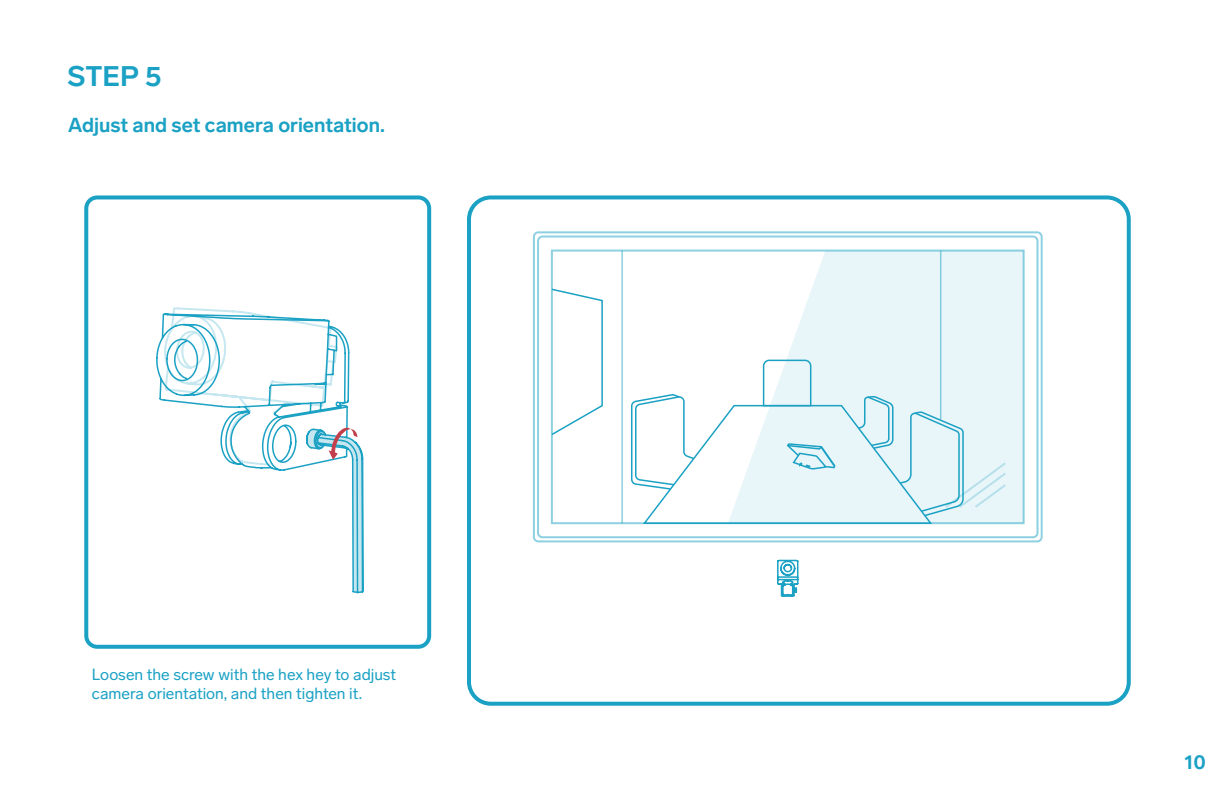
<style>
.page{position:relative;width:1224px;height:792px;background:#fff}
.page>*{position:absolute;margin:0;border:0;box-sizing:border-box;transform-origin:0 0}
.t1{font:700 28px "Lab Grotesque";color:#1aa1c4}
.t2{font:700 20px "Lab Grotesque";color:#1aa1c4}
.t3{font:16px/19.2px "Lab Grotesque";color:#1aa1c4}
</style>
<div class="page">
<div style="left:537px;top:236px;width:501px;height:302px;border:2px solid #1aa1c4;border-radius:5px"></div>
<div style="left:533px;top:231px;width:510px;height:311px;border:2px solid #1aa1c4;border-radius:5px"></div>
<svg style="left:728px;top:251px;width:296px;height:272px;fill:#e8f5f9"></svg>
<svg style="left:776px;top:559px;width:24px;height:38px"></svg>
<hr style="left:621px;top:251px;width:2px;height:272px;background:#1aa1c4">
<hr style="left:940px;top:251px;width:1px;height:168px;background:#1aa1c4">
<svg style="left:550px;top:288px;width:54px;height:149px"></svg>
<div style="left:467px;top:195px;width:664px;height:511px;border:4px solid #1aa1c4;border-radius:22px"></div>
<svg style="left:155px;top:313px;width:210px;height:281px"></svg>
<svg style="left:630px;top:359px;width:376px;height:166px"></svg>
<div style="left:84px;top:195px;width:347px;height:454px;border:4px solid #1aa1c4;border-radius:11px"></div>
<svg style="left:164px;top:307px;width:199px;height:285px"></svg>
<h1 class="t1" style="left:68px;top:59px;width:96px">STEP 5</h1>
<p class="t2" style="left:68px;top:113px;width:318px">Adjust and set camera orientation.</p>
<p class="t3" style="left:92px;top:665px;width:306px">Loosen the screw with the hex hey to adjust camera orientation, and then tighten it.</p>
<p class="t2" style="left:1185px;top:750px;width:22px">10</p>
</div>
